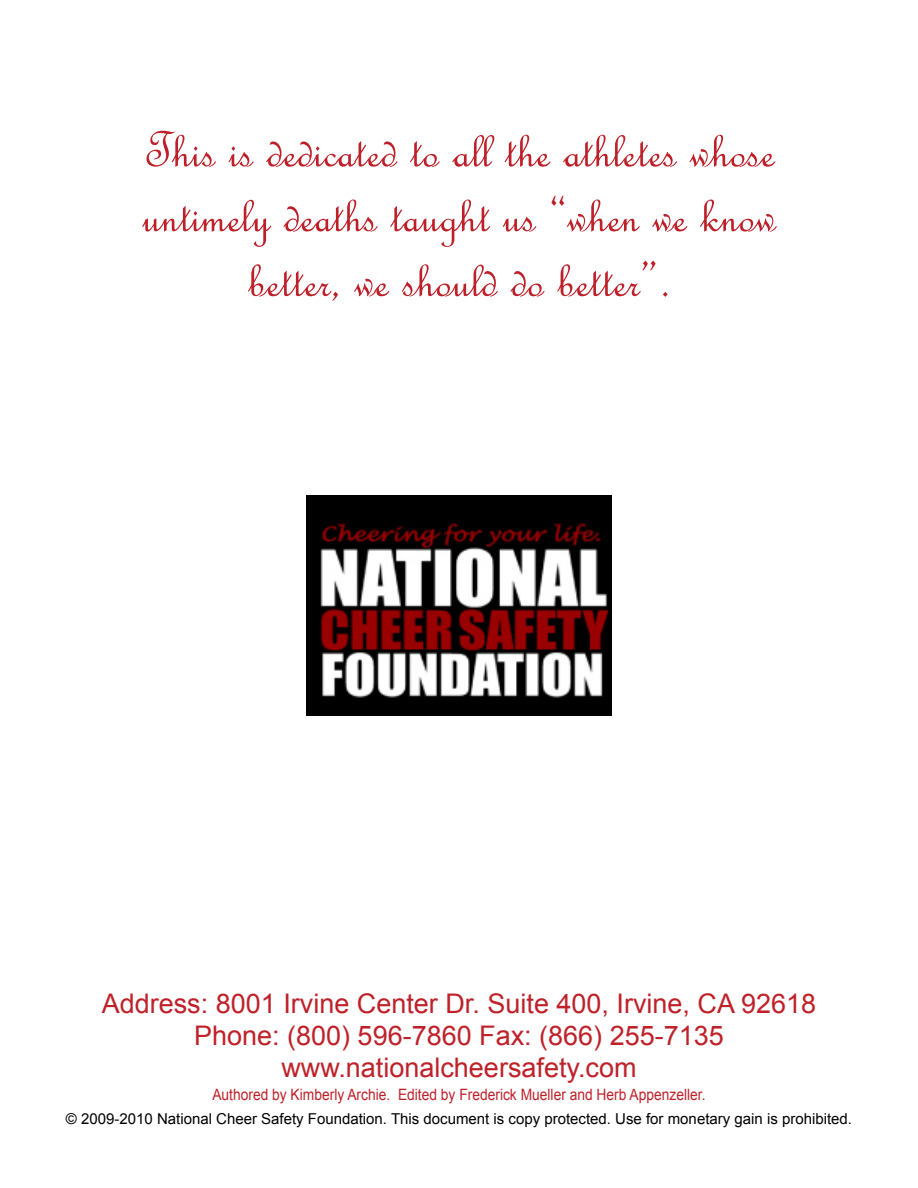
<style>
.page{position:relative;width:918px;height:1188px;background:#fff}
.page>*{position:absolute;margin:0;border:0;box-sizing:border-box;transform-origin:0 0}
.t1{font:54px/64.8px "French Script";color:#be2029;text-align:center}
.t2{font:27px/32.4px "Arial";color:#bf2129;text-align:center}
.t3{font:15.6px "Arial";color:#be2029;scale:.88 1}
.t4{font:15px "Arial";color:#000}
</style>
<div class="page">
<img style="left:306px;top:495px;width:306px;height:221px">
<h1 class="t1" style="left:142px;top:119px;width:635px">This is dedicated to all the athletes whose untimely deaths taught us “when we know better, we should do better”.</h1>
<p class="t2" style="left:102px;top:987px;width:716px">Address: 8001 Irvine Center Dr. Suite 400, Irvine, CA 92618<br>Phone: (800) 596-7860 Fax: (866) 255-7135 www.nationalcheersafety.com</p>
<p class="t4" style="left:66px;top:1110px;width:788px">© 2009-2010 National Cheer Safety Foundation. This document is copy protected. Use for monetary gain is prohibited.</p>
<p class="t3" style="left:212px;top:1086px;width:562px">Authored by Kimberly Archie. Edited by Frederick Mueller and Herb Appenzeller.</p>
</div>
